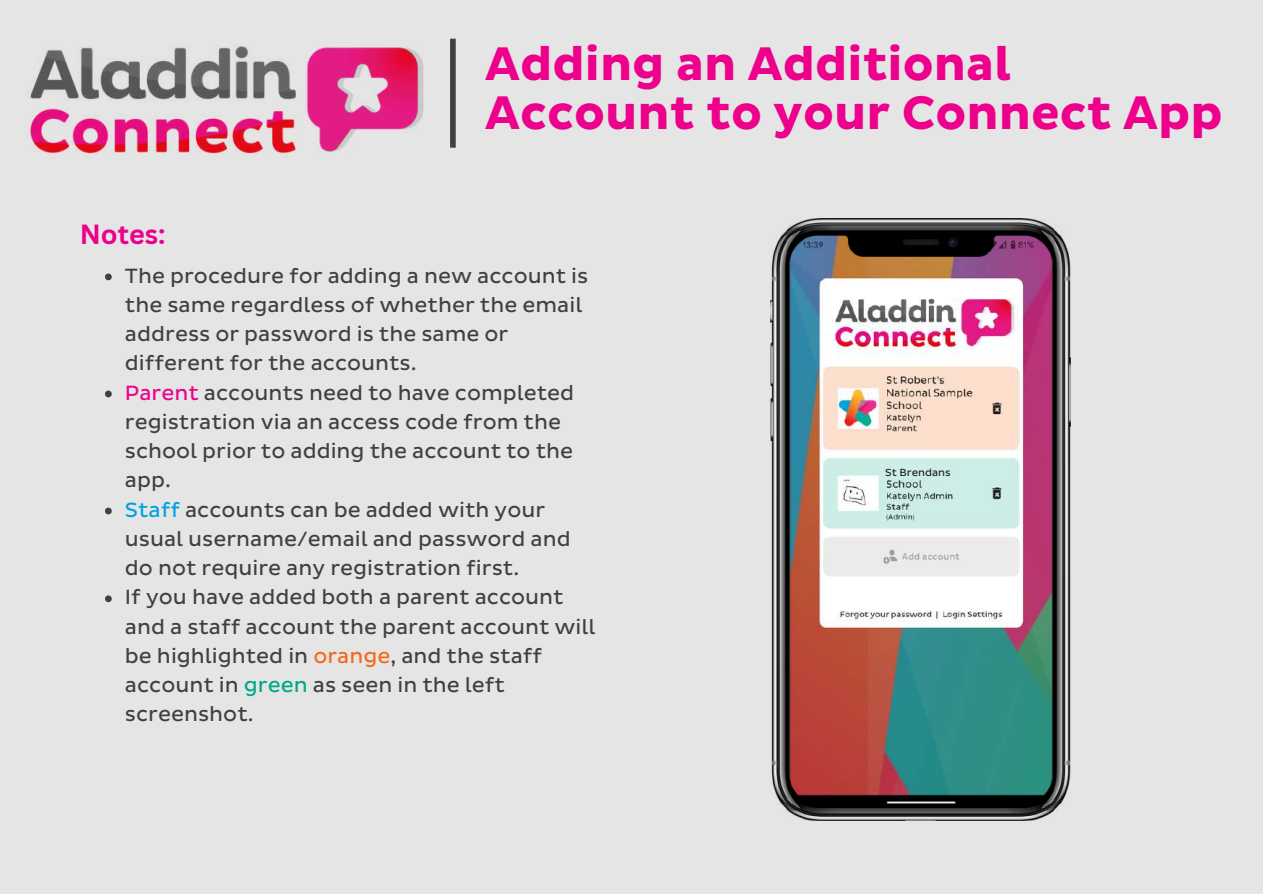
<style>
.page{position:relative;width:1263px;height:894px;background:#fff}
.page>*{position:absolute;margin:0;border:0;box-sizing:border-box;transform-origin:0 0}
.t1{font:700 48px/48.3px "Pluto Sans";color:#ec008c}
.t2{font:700 27px "Canva Sans";color:#ec008c}
.t3{font:21px/29.2px "Pluto Sans";color:#404040}
.t4{font:10.5px "Pluto Sans";color:#1f1f1f}
.s1{color:#ec008c}
.s2{color:#00a1e4}
.s3{color:#f5681c}
.s4{color:#00a886}
</style>
<div class="page">
<div style="left:0;top:0;width:1263px;height:893px;background:#e5e5e5"></div>
<div style="left:450px;top:39px;width:6px;height:109px;background:#404040"></div>
<img style="left:27px;top:45px;width:397px;height:109px">
<img style="left:770px;top:218px;width:301px;height:602px">
<svg style="left:105px;top:273px;width:7px;height:7px"></svg>
<svg style="left:105px;top:390px;width:7px;height:7px"></svg>
<svg style="left:105px;top:507px;width:7px;height:7px"></svg>
<svg style="left:105px;top:595px;width:7px;height:7px"></svg>
<div style="left:885px;top:464px;width:66px;height:15px;background:#cdeee7"></div>
<p class="t2" style="left:80px;top:215px;width:87px">Notes:</p>
<h1 class="t1" style="left:485px;top:41px;width:739px">Adding an Additional<br>Account to your Connect App</h1>
<p class="t3" style="left:125px;top:261px;width:472px">The procedure for adding a new account is the same regardless of whether the email address or password is the same or different for the accounts.<br><span class="s1">Parent</span> accounts need to have completed registration via an access code from the school prior to adding the account to the app.<br><span class="s2">Staff</span> accounts can be added with your usual username/email and password and do not require any registration first.<br>If you have added both a parent account and a staff account the parent account will be highlighted in <span class="s3">orange</span>, and the staff account in <span class="s4">green</span> as seen in the left screenshot.</p>
<p class="t4" style="left:885px;top:466px;width:67px">St Brendans</p>
</div>
